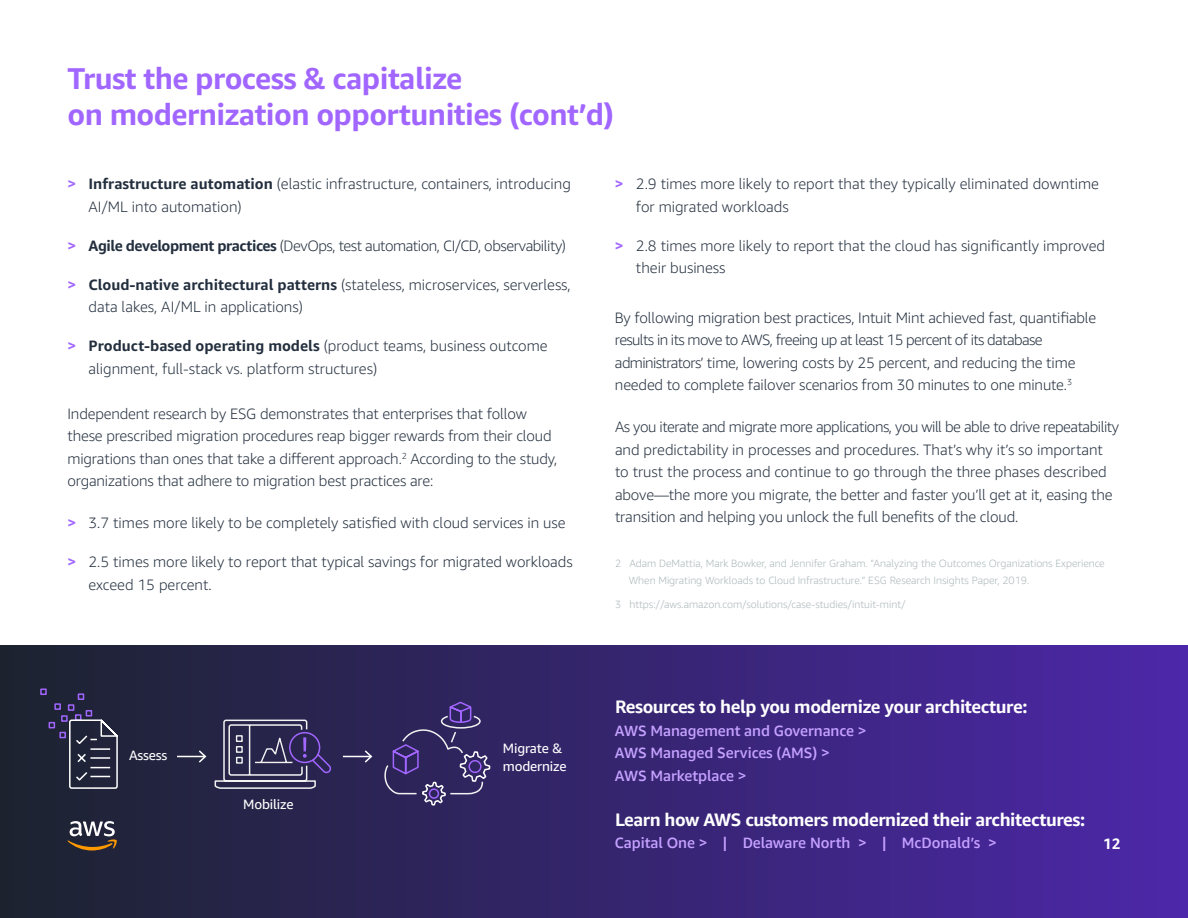
<style>
.page{position:relative;width:1188px;height:918px;background:#fff}
.page>*{position:absolute;margin:0;border:0;box-sizing:border-box;transform-origin:0 0}
.t1{font:700 30px/36px "Amazon Ember";letter-spacing:-.02em;color:#a166ff}
.t2{font:700 18px "Amazon Ember";letter-spacing:-.025em;color:#fff}
.t3{font:300 15px/22.5px "Amazon Ember";letter-spacing:-.01em;color:#232f3e}
.t4{font:500 15px/22.5px "Amazon Ember";letter-spacing:-.005em;color:#c5a1ff}
.t5{font:300 15px "Amazon Ember";letter-spacing:-.03em;color:#232f3e}
.t6{font:700 15px "Amazon Ember";color:#fff}
.t7{font:13.5px/18px "Amazon Ember";letter-spacing:-.01em;color:#fff}
.t8{font:300 10.5px/16.5px "Amazon Ember";color:#aab7b8}
.s1{font-weight:700;color:#a166ff}
.s2{font-weight:700}
</style>
<div class="page">
<div style="left:0;top:645px;width:1188px;height:273px;background:linear-gradient(to right,#1c232f,#4d27a9)"></div>
<svg style="left:68px;top:821px;width:49px;height:29px"></svg>
<svg style="left:39px;top:688px;width:82px;height:102px;background:#33354c"></svg>
<svg style="left:177px;top:749px;width:31px;height:15px"></svg>
<svg style="left:343px;top:749px;width:30px;height:15px"></svg>
<svg style="left:214px;top:719px;width:119px;height:71px;background:#484368"></svg>
<svg style="left:384px;top:700px;width:107px;height:106px;background:#3e336b"></svg>
<div style="left:468px;top:760px;width:14px;height:13px;border:2px solid #a166ff;border-radius:50%"></div>
<h1 class="t1" style="left:68px;top:61px;width:548px">Trust the process &amp; capitalize<br>on modernization opportunities (cont’d)</h1>
<p class="t3" style="left:88px;top:173px;width:484px;text-indent:-21px"><span class="s1">&gt;</span> <span class="s2">Infrastructure automation</span> (elastic infrastructure, containers, introducing<br>AI/ML into automation)</p>
<p class="t5" style="left:68px;top:236px;width:500px"><span class="s1">&gt;</span> <span class="s2">Agile development practices</span> (DevOps, test automation, CI/CD, observability)</p>
<p class="t3" style="left:88px;top:273px;width:484px;text-indent:-21px"><span class="s1">&gt;</span> <span class="s2">Cloud-native architectural patterns</span> (stateless, microservices, serverless, data lakes, AI/ML in applications)</p>
<p class="t3" style="left:88px;top:335px;width:461px;text-indent:-21px"><span class="s1">&gt;</span> <span class="s2">Product-based operating models</span> (product teams, business outcome alignment, full-stack vs. platform structures)</p>
<p class="t3" style="left:67px;top:402px;width:491px">Independent research by ESG demonstrates that enterprises that follow these prescribed migration procedures reap bigger rewards from their cloud migrations than ones that take a different approach.<sup>2</sup> According to the study, organizations that adhere to migration best practices are:</p>
<p class="t3" style="left:67px;top:512px;width:500px"><span class="s1">&gt;</span> 3.7 times more likely to be completely satisfied with cloud services in use</p>
<p class="t3" style="left:88px;top:551px;width:486px;text-indent:-21px"><span class="s1">&gt;</span> 2.5 times more likely to report that typical savings for migrated workloads exceed 15 percent.</p>
<p class="t7" style="left:129px;top:746px;width:40px">Assess</p>
<p class="t7" style="left:243px;top:796px;width:52px">Mobilize</p>
<p class="t7" style="left:503px;top:739px;width:65px">Migrate &amp; modernize</p>
<p class="t3" style="left:636px;top:173px;width:465px;text-indent:-21px"><span class="s1">&gt;</span> 2.9 times more likely to report that they typically eliminated downtime for migrated workloads</p>
<p class="t3" style="left:636px;top:234px;width:471px;text-indent:-21px"><span class="s1">&gt;</span> 2.8 times more likely to report that the cloud has significantly improved their business</p>
<p class="t3" style="left:615px;top:306px;width:483px">By following migration best practices, Intuit Mint achieved fast, quantifiable results in its move to AWS, freeing up at least 15 percent of its database administrators’ time, lowering costs by 25 percent, and reducing the time needed to complete failover scenarios from 30 minutes to one minute.<sup>3</sup></p>
<p class="t3" style="left:615px;top:416px;width:506px">As you iterate and migrate more applications, you will be able to drive repeatability and predictability in processes and procedures. That’s why it’s so important to trust the process and continue to go through the three phases described above—the more you migrate, the better and faster you’ll get at it, easing the transition and helping you unlock the full benefits of the cloud.</p>
<p class="t8" style="left:629px;top:555px;width:478px;text-indent:-14px">2 Adam DeMattia, Mark Bowker, and Jennifer Graham. “Analyzing the Outcomes Organizations Experience<br>When Migrating Workloads to Cloud Infrastructure.” ESG Research Insights Paper, 2019.</p>
<p class="t8" style="left:615px;top:596px;width:292px">3 https://aws.amazon.com/solutions/case-studies/intuit-mint/</p>
<p class="t2" style="left:615px;top:696px;width:414px">Resources to help you modernize your architecture:</p>
<p class="t4" style="left:615px;top:719px;width:253px">AWS Management and Governance &gt;<br>AWS Managed Services (AMS) &gt;<br>AWS Marketplace &gt;</p>
<p class="t2" style="left:615px;top:808px;width:472px">Learn how AWS customers modernized their architectures:</p>
<p class="t4" style="left:615px;top:832px;width:383px">Capital One &gt; | Delaware North &gt; | McDonald’s &gt;</p>
<p class="t6" style="left:1103px;top:834px;width:19px">12</p>
</div>
